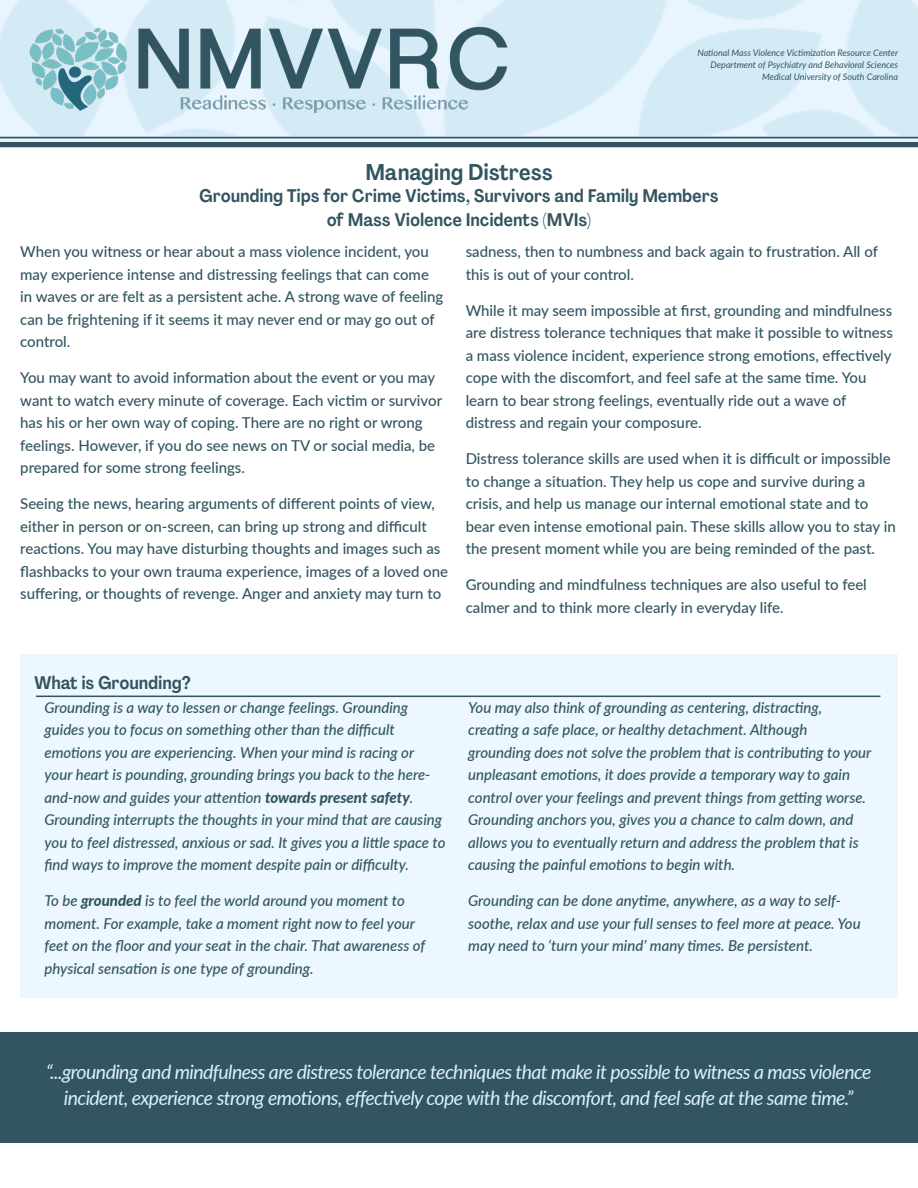
<style>
.page{position:relative;width:918px;height:1188px;background:#fff}
.page>*{position:absolute;margin:0;border:0;box-sizing:border-box;transform-origin:0 0}
.Tip_Sheet_Title{font:700 22.5px "Agrandir Text";letter-spacing:-.01em;color:#325561;scale:.96 1}
.t1{font:italic 19.5px/25.5px "Lato";letter-spacing:-.03em;color:#dcf0ff;text-align:center}
.Tip_Sheet_Title-2{font:700 18px/24px "Agrandir Text";letter-spacing:-.01em;color:#325561;text-align:center;scale:.96 1}
.Tip_Sheet_Body_Copy{font:500 15px/22.5px "Lato";color:#325561}
.Tip_Sheet_Body_Copy-2{font:italic 500 15px/22.5px "Lato";color:#325561}
.t2{font:italic 9px "Lato";color:#325561}
.s1{font-weight:800}
</style>
<div class="page">
<div style="left:0;top:1032px;width:918px;height:111px;background:#325561"></div>
<svg style="left:0;top:136px;width:918px;height:6px;background:#cbdbe6"></svg>
<hr style="left:0;top:137px;width:918px;height:1px;background:#325561">
<div style="left:0;top:142px;width:918px;height:5px;background:#325561"></div>
<img style="left:20px;top:3px;width:502px;height:120px">
<div style="left:20px;top:654px;width:878px;height:344px;background:#ecf7ff"></div>
<hr style="left:36px;top:696px;width:844px;height:1px;background:#325561">
<p class="t2" style="left:697px;top:46px;width:202px">National Mass Violence Victimization Resource Center</p>
<p class="t2" style="left:711px;top:58px;width:189px">Department of Psychiatry and Behavioral Sciences</p>
<p class="t2" style="left:762px;top:70px;width:137px">Medical University of South Carolina</p>
<p class="Tip_Sheet_Title" style="left:366px;top:158px;width:197px">Managing Distress</p>
<p class="Tip_Sheet_Title-2" style="left:199px;top:184px;width:542px">Grounding Tips for Crime Victims, Survivors and Family Members of Mass Violence Incidents (MVIs)</p>
<p class="Tip_Sheet_Body_Copy" style="left:20px;top:240px;width:425px">When you witness or hear about a mass violence incident, you may experience intense and distressing feelings that can come in waves or are felt as a persistent ache. A strong wave of feeling can be frightening if it seems it may never end or may go out of control.</p>
<p class="Tip_Sheet_Body_Copy" style="left:20px;top:366px;width:423px">You may want to avoid information about the event or you may want to watch every minute of coverage. Each victim or survivor has his or her own way of coping. There are no right or wrong feelings. However, if you do see news on TV or social media, be prepared for some strong feelings.</p>
<p class="Tip_Sheet_Body_Copy" style="left:20px;top:492px;width:429px">Seeing the news, hearing arguments of different points of view, either in person or on-screen, can bring up strong and difficult reactions. You may have disturbing thoughts and images such as flashbacks to your own trauma experience, images of a loved one suffering, or thoughts of revenge. Anger and anxiety may turn to</p>
<p class="Tip_Sheet_Body_Copy" style="left:466px;top:240px;width:414px">sadness, then to numbness and back again to frustration. All of this is out of your control.</p>
<p class="Tip_Sheet_Body_Copy" style="left:466px;top:299px;width:429px">While it may seem impossible at first, grounding and mindfulness are distress tolerance techniques that make it possible to witness a mass violence incident, experience strong emotions, effectively cope with the discomfort, and feel safe at the same time. You learn to bear strong feelings, eventually ride out a wave of distress and regain your composure.</p>
<p class="Tip_Sheet_Body_Copy" style="left:466px;top:447px;width:432px">Distress tolerance skills are used when it is difficult or impossible to change a situation. They help us cope and survive during a crisis, and help us manage our internal emotional state and to bear even intense emotional pain. These skills allow you to stay in the present moment while you are being reminded of the past.</p>
<p class="Tip_Sheet_Body_Copy" style="left:466px;top:573px;width:403px">Grounding and mindfulness techniques are also useful to feel calmer and to think more clearly in everyday life.</p>
<p class="Tip_Sheet_Title-2" style="left:34px;top:671px;width:165px">What is Grounding?</p>
<p class="Tip_Sheet_Body_Copy-2" style="left:45px;top:695px;width:403px">Grounding is a way to lessen or change feelings. Grounding guides you to focus on something other than the difficult emotions you are experiencing. When your mind is racing or your heart is pounding, grounding brings you back to the here&shy;and-now and guides your attention <span class="s1">towards present safety</span>.<br>Grounding interrupts the thoughts in your mind that are causing you to feel distressed, anxious or sad. It gives you a little space to find ways to improve the moment despite pain or difficulty.</p>
<p class="Tip_Sheet_Body_Copy-2" style="left:45px;top:889px;width:382px">To be <span class="s1">grounded</span> is to feel the world around you moment to moment. For example, take a moment right now to feel your feet on the floor and your seat in the chair. That awareness of physical sensation is one type of grounding.</p>
<p class="Tip_Sheet_Body_Copy-2" style="left:468px;top:695px;width:405px">You may also think of grounding as centering, distracting, creating a safe place, or healthy detachment. Although grounding does not solve the problem that is contributing to your unpleasant emotions, it does provide a temporary way to gain control over your feelings and prevent things from getting worse.<br>Grounding anchors you, gives you a chance to calm down, and allows you to eventually return and address the problem that is causing the painful emotions to begin with.</p>
<p class="Tip_Sheet_Body_Copy-2" style="left:468px;top:889px;width:394px">Grounding can be done anytime, anywhere, as a way to self&shy;soothe, relax and use your full senses to feel more at peace. You may need to ‘turn your mind’ many times. Be persistent.</p>
<p class="t1" style="left:46px;top:1059px;width:827px">“...grounding and mindfulness are distress tolerance techniques that make it possible to witness a mass violence incident, experience strong emotions, effectively cope with the discomfort, and feel safe at the same time.”</p>
</div>
